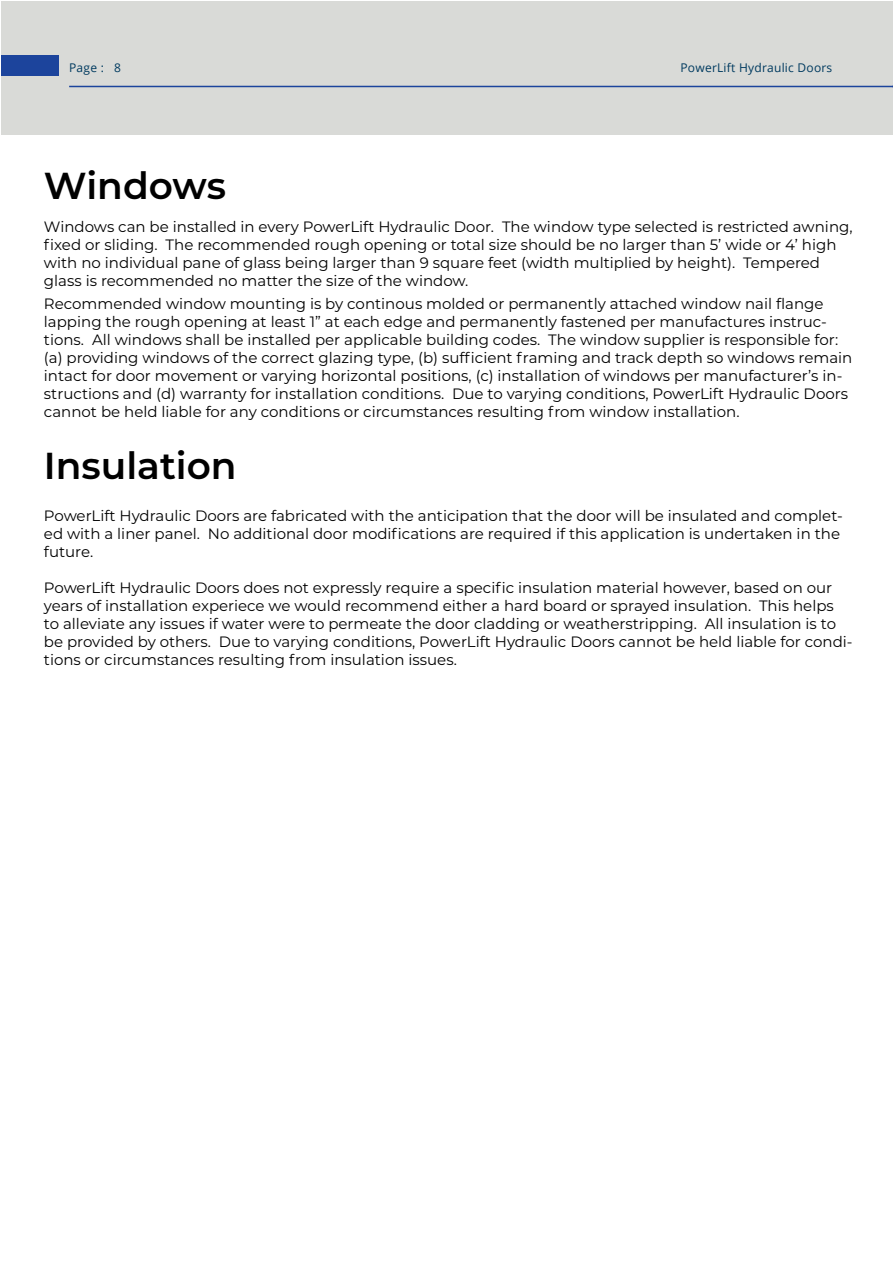
<style>
.page{position:relative;width:893px;height:1263px;background:#fff}
.page>*{position:absolute;margin:0;border:0;box-sizing:border-box;transform-origin:0 0}
.t1{font:600 37.5px "Montserrat";color:#000}
.t2{font:15px/18px "Montserrat";color:#000}
.t3{font:12px "Open Sans";letter-spacing:.02em;color:#003a5f}
</style>
<div class="page">
<div style="left:1px;top:1px;width:891px;height:134px;background:#d9dad7"></div>
<hr style="left:892px;top:0;width:1px;height:134px;background:#d9dad7">
<div style="left:1px;top:56px;width:58px;height:20px;background:#1c449c"></div>
<hr style="left:69px;top:86px;width:824px;height:1px;background:#1c449c">
<p class="t3" style="left:69px;top:59px;width:53px">Page : 8</p>
<p class="t3" style="left:680px;top:59px;width:153px">PowerLift Hydraulic Doors</p>
<h1 class="t1" style="left:44px;top:159px;width:184px">Windows</h1>
<p class="t2" style="left:44px;top:217px;width:810px">Windows can be installed in every PowerLift Hydraulic Door. The window type selected is restricted awning, fixed or sliding. The recommended rough opening or total size should be no larger than 5’ wide or 4’ high with no individual pane of glass being larger than 9 square feet (width multiplied by height). Tempered glass is recommended no matter the size of the window.</p>
<p class="t2" style="left:44px;top:294px;width:810px">Recommended window mounting is by continous molded or permanently attached window nail flange lapping the rough opening at least 1” at each edge and permanently fastened per manufactures instruc&shy;tions. All windows shall be installed per applicable building codes. The window supplier is responsible for: (a) providing windows of the correct glazing type, (b) sufficient framing and track depth so windows remain intact for door movement or varying horizontal positions, (c) installation of windows per manufacturer’s in&shy;structions and (d) warranty for installation conditions. Due to varying conditions, PowerLift Hydraulic Doors cannot be held liable for any conditions or circumstances resulting from window installation.</p>
<h1 class="t1" style="left:44px;top:439px;width:194px">Insulation</h1>
<p class="t2" style="left:44px;top:506px;width:801px">PowerLift Hydraulic Doors are fabricated with the anticipation that the door will be insulated and complet&shy;ed with a liner panel. No additional door modifications are required if this application is undertaken in the future.</p>
<p class="t2" style="left:44px;top:578px;width:810px">PowerLift Hydraulic Doors does not expressly require a specific insulation material however, based on our years of installation experiece we would recommend either a hard board or sprayed insulation. This helps to alleviate any issues if water were to permeate the door cladding or weatherstripping. All insulation is to be provided by others. Due to varying conditions, PowerLift Hydraulic Doors cannot be held liable for condi&shy;tions or circumstances resulting from insulation issues.</p>
</div>
